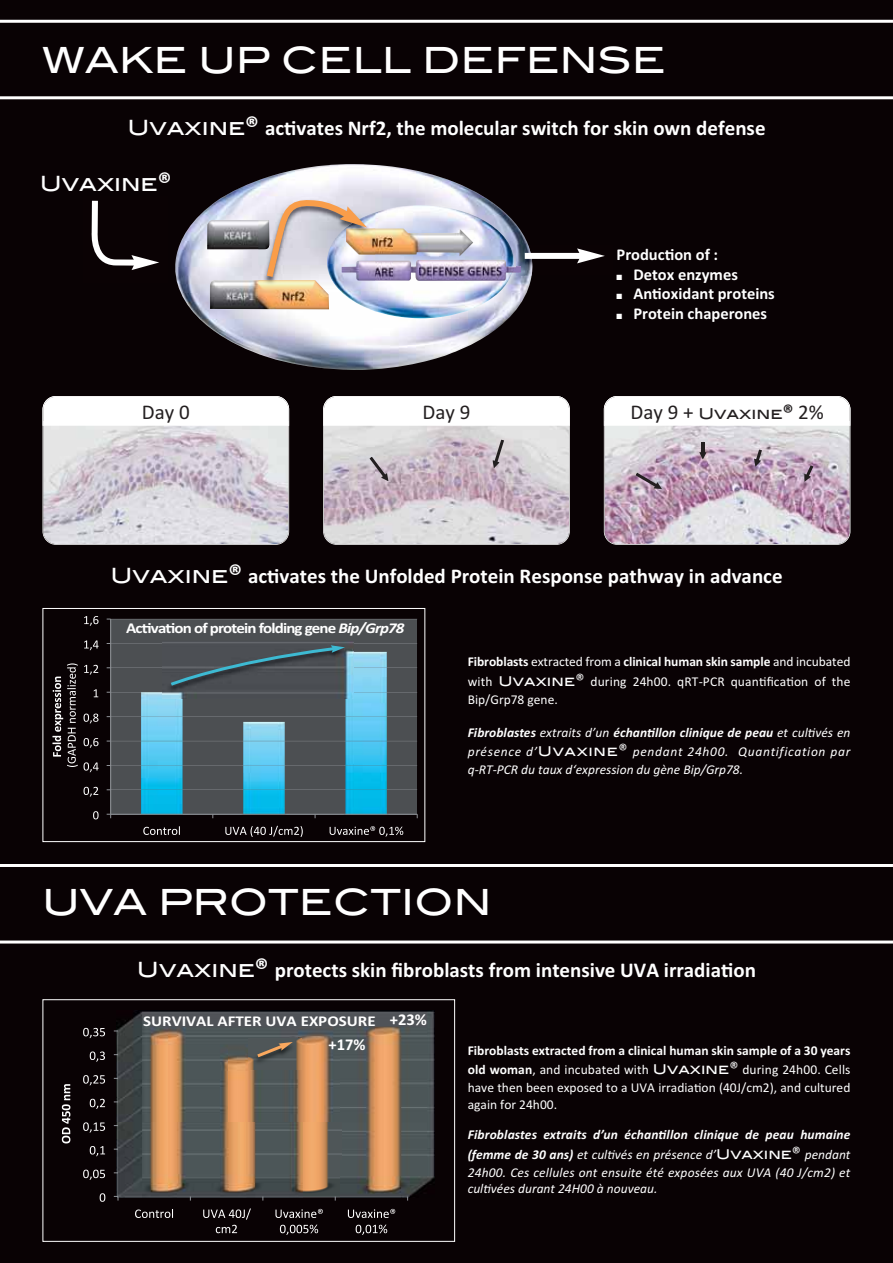
<style>
.page{position:relative;width:893px;height:1263px;background:#090204}
.page>*{position:absolute;margin:0;border:0;box-sizing:border-box;transform-origin:0 0}
.t1{font:36px "Blair Md ITCTT Medium";color:#fff}
.t2{font:700 21px "Calibri";color:#fff}
.t3{font:21px "Calibri";color:#231f20}
.t4{font:21px "Blair Md ITCTT Medium";color:#fff}
.t5{font:700 16.5px "Calibri";color:#fff}
.t6{font:700 15px "Calibri";letter-spacing:-.05em;color:#fff;scale:1.13 1}
.t7{font:700 15px "Calibri";color:#fff;scale:1.13 1}
.t8{font:13.5px/16.2px "Calibri";color:#fff}
.t9{font:italic 13.5px/16.2px "Calibri";letter-spacing:.01em;color:#fff}
.t10{font:700 13.5px/19.5px "Calibri";color:#fff}
.t11{font:italic 13.5px/19.5px "Calibri";letter-spacing:.05em;color:#fff}
.t12{font:italic 700 13.5px/19.5px "Calibri";letter-spacing:.01em;color:#fff}
.s1{font-family:"Blair Md ITCTT Medium";font-weight:400}
.s2{font-size:27px}
.s3{font-family:"Calibri";font-weight:700;font-size:27px}
.s4{font-family:"Blair Md ITCTT Medium";font-size:15px}
.s5{font-weight:700}
.s6{font-style:italic}
.s7{font-family:"Blair Md ITCTT Medium"}
.s8{font-size:18px}
.s9{font-family:"Blair Md ITCTT Medium";font-style:normal}
.s10{font-style:normal;font-size:18px}
.s11{font-size:16.5px}
.s12{font-weight:400}
.s13{font-weight:400;font-size:18px}
.s14{font-family:"Blair Md ITCTT Medium";font-weight:400;font-style:normal}
.s15{font-weight:400;font-style:normal;font-size:18px}
</style>
<div class="page">
<div style="left:111px;top:619px;width:306px;height:195px;background:#4c4f52"></div>
<hr style="left:111px;top:790px;width:306px;height:1px;background:#909398">
<hr style="left:111px;top:765px;width:306px;height:1px;background:#909398">
<hr style="left:111px;top:741px;width:306px;height:1px;background:#909398">
<hr style="left:111px;top:716px;width:306px;height:1px;background:#909398">
<hr style="left:111px;top:692px;width:306px;height:1px;background:#909398">
<hr style="left:111px;top:668px;width:306px;height:1px;background:#909398">
<hr style="left:111px;top:643px;width:306px;height:1px;background:#909398">
<hr style="left:111px;top:619px;width:306px;height:1px;background:#909398">
<img style="left:242px;top:721px;width:44px;height:93px">
<img style="left:242px;top:741px;width:44px;height:49px">
<img style="left:143px;top:790px;width:40px;height:24px">
<img style="left:143px;top:692px;width:40px;height:98px">
<img style="left:243px;top:722px;width:42px;height:92px">
<img style="left:243px;top:741px;width:42px;height:49px">
<img style="left:345px;top:652px;width:42px;height:162px">
<img style="left:345px;top:668px;width:42px;height:122px">
<hr style="left:111px;top:814px;width:306px;height:1px;background:#909398">
<svg style="left:84px;top:787px;width:5px;height:8px"></svg>
<svg style="left:84px;top:762px;width:5px;height:9px"></svg>
<svg style="left:84px;top:738px;width:5px;height:9px"></svg>
<svg style="left:84px;top:714px;width:5px;height:8px"></svg>
<svg style="left:84px;top:665px;width:5px;height:8px"></svg>
<svg style="left:84px;top:640px;width:5px;height:9px"></svg>
<svg style="left:84px;top:616px;width:5px;height:9px"></svg>
<svg style="left:143px;top:826px;width:37px;height:9px"></svg>
<svg style="left:225px;top:826px;width:78px;height:11px"></svg>
<svg style="left:330px;top:826px;width:73px;height:11px"></svg>
<svg style="left:52px;top:663px;width:26px;height:104px"></svg>
<div style="left:43px;top:608px;width:382px;height:234px;border:1px solid #fff"></div>
<img style="left:143px;top:1010px;width:291px;height:187px">
<svg style="left:83px;top:1170px;width:6px;height:9px"></svg>
<svg style="left:83px;top:1122px;width:6px;height:9px"></svg>
<svg style="left:83px;top:1075px;width:6px;height:9px"></svg>
<svg style="left:83px;top:1028px;width:6px;height:9px"></svg>
<svg style="left:143px;top:1209px;width:30px;height:9px"></svg>
<svg style="left:203px;top:1208px;width:48px;height:25px"></svg>
<svg style="left:275px;top:1209px;width:48px;height:9px"></svg>
<svg style="left:280px;top:1224px;width:38px;height:11px"></svg>
<svg style="left:348px;top:1209px;width:47px;height:9px"></svg>
<svg style="left:356px;top:1224px;width:31px;height:11px"></svg>
<svg style="left:62px;top:1084px;width:8px;height:59px"></svg>
<div style="left:43px;top:999px;width:412px;height:243px;border:1px solid #fff"></div>
<hr style="left:0;top:20px;width:893px;height:3px;background:#fff">
<hr style="left:0;top:96px;width:893px;height:3px;background:#fff">
<hr style="left:0;top:864px;width:893px;height:3px;background:#fff">
<hr style="left:0;top:940px;width:893px;height:3px;background:#fff">
<img style="left:163px;top:642px;width:190px;height:56px">
<svg style="left:168px;top:645px;width:177px;height:42px"></svg>
<img style="left:249px;top:1038px;width:52px;height:31px">
<svg style="left:254px;top:1042px;width:39px;height:18px"></svg>
<img style="left:43px;top:425px;width:245px;height:119px">
<div style="left:43px;top:396px;width:246px;height:149px;border:2px solid #fff;border-radius:14px"></div>
<div style="left:43px;top:396px;width:246px;height:29px;background:#fff"></div>
<img style="left:325px;top:425px;width:243px;height:118px">
<div style="left:323px;top:396px;width:247px;height:149px;border:2px solid #fff;border-radius:14px"></div>
<div style="left:323px;top:396px;width:247px;height:29px;background:#fff"></div>
<img style="left:605px;top:425px;width:245px;height:119px">
<div style="left:604px;top:396px;width:246px;height:149px;border:2px solid #fff;border-radius:14px"></div>
<div style="left:604px;top:396px;width:246px;height:29px;background:#fff"></div>
<svg style="left:635px;top:473px;width:27px;height:16px"></svg>
<svg style="left:754px;top:449px;width:11px;height:18px"></svg>
<hr style="left:701px;top:442px;width:4px;height:11px;background:#231f20">
<svg style="left:699px;top:452px;width:8px;height:8px"></svg>
<svg style="left:804px;top:464px;width:12px;height:18px"></svg>
<svg style="left:369px;top:457px;width:19px;height:24px"></svg>
<svg style="left:492px;top:439px;width:12px;height:29px"></svg>
<img style="left:175px;top:164px;width:357px;height:206px">
<img style="left:326px;top:205px;width:188px;height:114px">
<img style="left:375px;top:228px;width:146px;height:54px">
<img style="left:207px;top:220px;width:123px;height:89px">
<img style="left:532px;top:252px;width:47px;height:21px">
<img style="left:516px;top:244px;width:16px;height:32px">
<svg style="left:516px;top:267px;width:5px;height:6px"></svg>
<div style="left:525px;top:253px;width:57px;height:6px;background:#fff"></div>
<svg style="left:577px;top:248px;width:28px;height:15px"></svg>
<svg style="left:89px;top:200px;width:54px;height:1042px"></svg>
<svg style="left:131px;top:255px;width:28px;height:15px"></svg>
<img style="left:258px;top:196px;width:117px;height:93px">
<img style="left:327px;top:212px;width:48px;height:77px">
<img style="left:367px;top:229px;width:8px;height:25px">
<img style="left:258px;top:280px;width:66px;height:9px">
<img style="left:258px;top:220px;width:6px;height:29px">
<img style="left:264px;top:199px;width:103px;height:83px">
<h1 class="t1" style="left:42px;top:39px;width:625px">WAKE UP CELL DEFENSE</h1>
<h2 class="t2" style="left:127px;top:121px;width:640px"><span class="s1">Uvaxine</span><span class="s2">®</span> ac-vates Nrf2, the molecular switch for skin own defense</h2>
<h2 class="t4" style="left:40px;top:172px;width:133px">Uvaxine<span class="s3">®</span></h2>
<p class="t5" style="left:617px;top:249px;width:103px">Produc-on of :</p>
<p class="t5" style="left:617px;top:268px;width:123px">■ Detox enzymes</p>
<p class="t5" style="left:617px;top:288px;width:160px">■ An-oxidant proteins</p>
<p class="t5" style="left:617px;top:308px;width:152px">■ Protein chaperones</p>
<h2 class="t3" style="left:142px;top:405px;width:49px">Day 0</h2>
<h2 class="t3" style="left:423px;top:405px;width:49px">Day 9</h2>
<h2 class="t3" style="left:631px;top:405px;width:195px">Day 9 + <span class="s4">Uvaxine</span><span class="s5">®</span> 2%</h2>
<h2 class="t2" style="left:110px;top:569px;width:674px"><span class="s1">Uvaxine</span><span class="s2">®</span> ac-vates the Unfolded Protein Response pathway in advance</h2>
<p class="t6" style="left:126px;top:622px;width:248px">Ac-va-on of protein folding gene <span class="s6">Bip/Grp78</span></p>
<p class="t8" style="left:468px;top:653px;width:384px;line-height:19.6px"><span class="s5">Fibroblasts</span> extracted from a <span class="s5">clinical human skin sample</span> and incubated with <span class="s7">Uvaxine</span><span class="s8">®</span> during 24h00. qRT-PCR quan-fica-on of the</p>
<p class="t8" style="left:468px;top:693px;width:92px">Bip/Grp78 gene.</p>
<p class="t11" style="left:468px;top:723px;width:384px"><span class="s5">Fibroblastes</span> extraits d’un <span class="s5">échan-llon clinique de peau</span> et cul-vés en présence d’<span class="s9">Uvaxine</span><span class="s10">®</span> pendant 24h00. Quantification par</p>
<p class="t9" style="left:468px;top:763px;width:277px">q-RT-PCR du taux d‘expression du gène Bip/Grp78.</p>
<h1 class="t1" style="left:42px;top:881px;width:451px">UVA PROTECTION</h1>
<h2 class="t2" style="left:137px;top:963px;width:620px"><span class="s1">Uvaxine</span><span class="s2">®</span> protects skin fibroblasts from intensive UVA irradia-on</h2>
<p class="t7" style="left:143px;top:1016px;width:253px">SURVIVAL AFTER UVA EXPOSURE <span class="s11">+23%</span></p>
<p class="t5" style="left:329px;top:1039px;width:38px">+17%</p>
<p class="t10" style="left:468px;top:1041px;width:384px">Fibroblasts extracted from a clinical human skin sample of a 30 years old woman<span class="s12">, and incubated with</span> <span class="s1">Uvaxine</span><span class="s13">®</span> <span class="s12">during 24h00. Cells</span></p>
<p class="t8" style="left:468px;top:1081px;width:384px">have then been exposed to a UVA irradia-on (40J/cm2), and cultured again for 24h00.</p>
<p class="t12" style="left:468px;top:1125px;width:384px">Fibroblastes extraits d’un échan-llon clinique de peau humaine (femme de 30 ans) <span class="s12">et cul-vés en présence d’</span><span class="s14">Uvaxine</span><span class="s15">®</span> <span class="s12">pendant</span></p>
<p class="t9" style="left:468px;top:1165px;width:384px">24h00. Ces cellules ont ensuite été exposées aux UVA (40 J/cm2) et cul-vées durant 24H00 à nouveau.</p>
</div>
